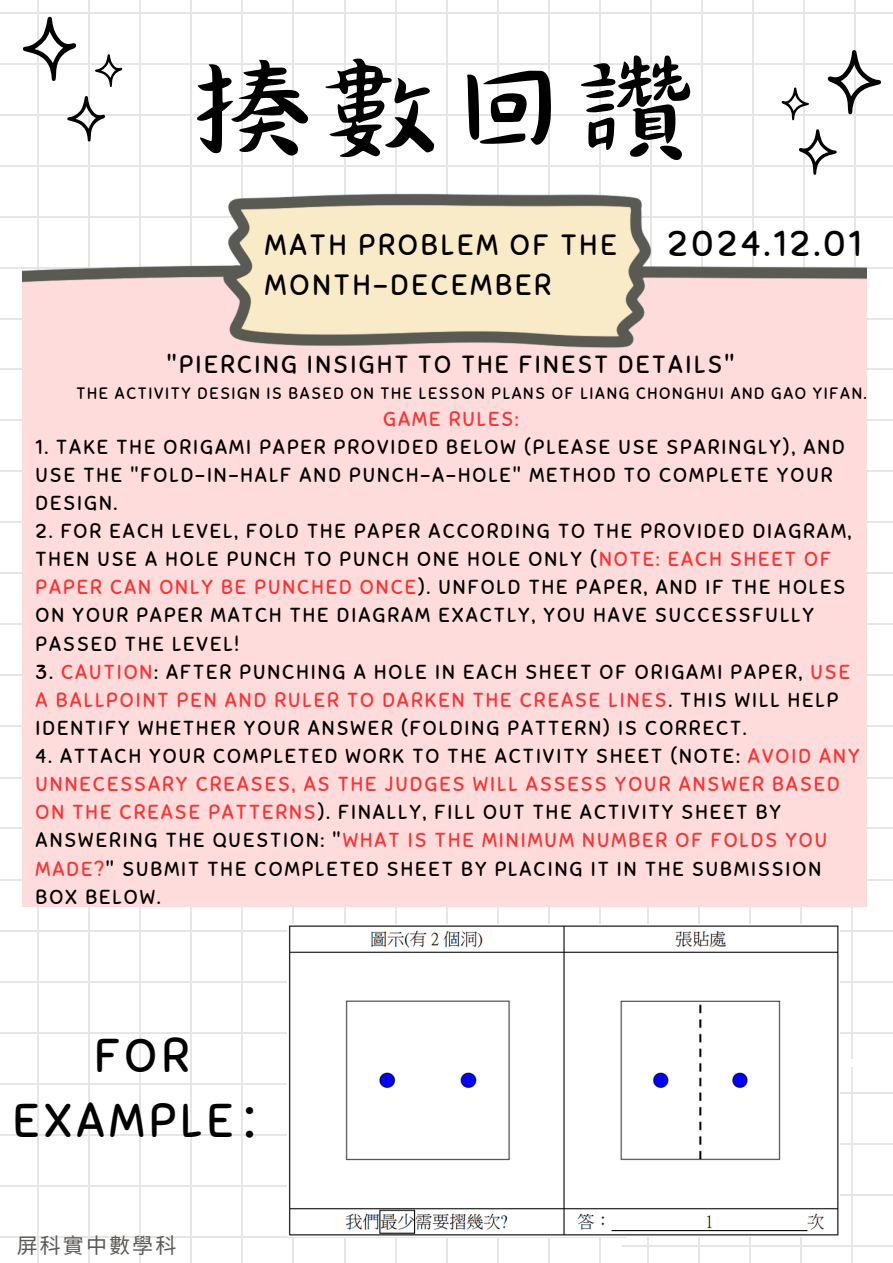
<style>
.page{position:relative;width:893px;height:1263px;background:#fff}
.page>*{position:absolute;margin:0;border:0;box-sizing:border-box;transform-origin:0 0}
.t1{font:141.52px "Canva Wander World CN";color:#000}
.t2{font:47.25px/65.8px "Sniglet";letter-spacing:.1em;color:#000;text-align:center}
.t3{font:36px "Sniglet";letter-spacing:.1em;color:#000}
.t4{font:29.25px/40.5px "Sniglet";letter-spacing:.1em;color:#000}
.t5{font:24.75px "Sniglet";letter-spacing:.1em;color:#000}
.t6{font:21px "Noto Sans CJ Ksc";letter-spacing:.1em;color:#5b5955}
.t7{font:20.25px/28.1px "Sniglet";letter-spacing:.1em;color:#000}
.t8{font:20.25px "Sniglet";letter-spacing:.1em;color:#ff3131}
.t9{font:16.5px "Sniglet";letter-spacing:.1em;color:#000}
.s1{color:#ff3131}
.s2{font-family:"Noto Sans CJ Ksc"}
</style>
<div class="page">
<hr style="left:599px;top:0;width:1px;height:344px;background:#e6e6e6">
<hr style="left:548px;top:0;width:1px;height:344px;background:#e6e6e6">
<hr style="left:497px;top:0;width:1px;height:344px;background:#e6e6e6">
<hr style="left:446px;top:0;width:1px;height:344px;background:#e6e6e6">
<hr style="left:395px;top:0;width:1px;height:344px;background:#e6e6e6">
<hr style="left:344px;top:0;width:1px;height:344px;background:#e6e6e6">
<hr style="left:293px;top:0;width:1px;height:344px;background:#e6e6e6">
<hr style="left:268px;top:165px;width:357px;height:1px;background:#e6e6e6">
<hr style="left:268px;top:114px;width:357px;height:1px;background:#e6e6e6">
<hr style="left:268px;top:63px;width:357px;height:1px;background:#e6e6e6">
<hr style="left:268px;top:12px;width:357px;height:1px;background:#e6e6e6">
<hr style="left:854px;top:0;width:1px;height:344px;background:#e6e6e6">
<hr style="left:803px;top:0;width:1px;height:344px;background:#e6e6e6">
<hr style="left:752px;top:0;width:1px;height:344px;background:#e6e6e6">
<hr style="left:701px;top:0;width:1px;height:344px;background:#e6e6e6">
<hr style="left:650px;top:0;width:1px;height:344px;background:#e6e6e6">
<hr style="left:625px;top:318px;width:268px;height:1px;background:#e6e6e6">
<hr style="left:625px;top:267px;width:268px;height:1px;background:#e6e6e6">
<hr style="left:625px;top:216px;width:268px;height:1px;background:#e6e6e6">
<hr style="left:625px;top:165px;width:268px;height:1px;background:#e6e6e6">
<hr style="left:625px;top:114px;width:268px;height:1px;background:#e6e6e6">
<hr style="left:625px;top:63px;width:268px;height:1px;background:#e6e6e6">
<hr style="left:625px;top:12px;width:268px;height:1px;background:#e6e6e6">
<hr style="left:242px;top:0;width:1px;height:344px;background:#e6e6e6">
<hr style="left:191px;top:0;width:1px;height:344px;background:#e6e6e6">
<hr style="left:140px;top:0;width:1px;height:344px;background:#e6e6e6">
<hr style="left:89px;top:0;width:1px;height:344px;background:#e6e6e6">
<hr style="left:38px;top:0;width:1px;height:344px;background:#e6e6e6">
<hr style="left:0;top:318px;width:268px;height:1px;background:#e6e6e6">
<hr style="left:0;top:267px;width:268px;height:1px;background:#e6e6e6">
<hr style="left:0;top:216px;width:268px;height:1px;background:#e6e6e6">
<hr style="left:0;top:165px;width:268px;height:1px;background:#e6e6e6">
<hr style="left:0;top:114px;width:268px;height:1px;background:#e6e6e6">
<hr style="left:0;top:63px;width:268px;height:1px;background:#e6e6e6">
<hr style="left:0;top:12px;width:268px;height:1px;background:#e6e6e6">
<hr style="left:599px;top:1058px;width:1px;height:205px;background:#e6e6e6">
<hr style="left:548px;top:1058px;width:1px;height:205px;background:#e6e6e6">
<hr style="left:497px;top:1058px;width:1px;height:205px;background:#e6e6e6">
<hr style="left:446px;top:1058px;width:1px;height:205px;background:#e6e6e6">
<hr style="left:395px;top:1058px;width:1px;height:205px;background:#e6e6e6">
<hr style="left:344px;top:1058px;width:1px;height:205px;background:#e6e6e6">
<hr style="left:293px;top:1058px;width:1px;height:205px;background:#e6e6e6">
<hr style="left:268px;top:1236px;width:357px;height:1px;background:#e6e6e6">
<hr style="left:268px;top:1185px;width:357px;height:1px;background:#e6e6e6">
<hr style="left:268px;top:1134px;width:357px;height:1px;background:#e6e6e6">
<hr style="left:268px;top:1083px;width:357px;height:1px;background:#e6e6e6">
<hr style="left:851px;top:1067px;width:1px;height:196px;background:#e6e6e6">
<hr style="left:800px;top:1067px;width:1px;height:196px;background:#e6e6e6">
<hr style="left:749px;top:1067px;width:1px;height:196px;background:#e6e6e6">
<hr style="left:698px;top:1067px;width:1px;height:196px;background:#e6e6e6">
<hr style="left:647px;top:1067px;width:1px;height:196px;background:#e6e6e6">
<hr style="left:622px;top:1245px;width:271px;height:2px;background:#e6e6e6">
<hr style="left:622px;top:1194px;width:271px;height:1px;background:#e6e6e6">
<hr style="left:622px;top:1143px;width:271px;height:1px;background:#e6e6e6">
<hr style="left:622px;top:1092px;width:271px;height:1px;background:#e6e6e6">
<hr style="left:242px;top:1058px;width:1px;height:205px;background:#e6e6e6">
<hr style="left:191px;top:1058px;width:1px;height:205px;background:#e6e6e6">
<hr style="left:140px;top:1058px;width:1px;height:205px;background:#e6e6e6">
<hr style="left:89px;top:1058px;width:1px;height:205px;background:#e6e6e6">
<hr style="left:38px;top:1058px;width:1px;height:205px;background:#e6e6e6">
<hr style="left:0;top:1236px;width:268px;height:1px;background:#e6e6e6">
<hr style="left:0;top:1185px;width:268px;height:1px;background:#e6e6e6">
<hr style="left:0;top:1134px;width:268px;height:1px;background:#e6e6e6">
<hr style="left:0;top:1083px;width:268px;height:1px;background:#e6e6e6">
<hr style="left:851px;top:701px;width:1px;height:357px;background:#e6e6e6">
<hr style="left:800px;top:701px;width:1px;height:357px;background:#e6e6e6">
<hr style="left:749px;top:701px;width:1px;height:357px;background:#e6e6e6">
<hr style="left:698px;top:701px;width:1px;height:357px;background:#e6e6e6">
<hr style="left:647px;top:701px;width:1px;height:357px;background:#e6e6e6">
<hr style="left:622px;top:1032px;width:271px;height:1px;background:#e6e6e6">
<hr style="left:622px;top:981px;width:271px;height:1px;background:#e6e6e6">
<hr style="left:622px;top:930px;width:271px;height:1px;background:#e6e6e6">
<hr style="left:622px;top:879px;width:271px;height:1px;background:#e6e6e6">
<hr style="left:622px;top:828px;width:271px;height:1px;background:#e6e6e6">
<hr style="left:622px;top:777px;width:271px;height:1px;background:#e6e6e6">
<hr style="left:622px;top:726px;width:271px;height:1px;background:#e6e6e6">
<hr style="left:242px;top:701px;width:1px;height:357px;background:#e6e6e6">
<hr style="left:191px;top:701px;width:1px;height:357px;background:#e6e6e6">
<hr style="left:140px;top:701px;width:1px;height:357px;background:#e6e6e6">
<hr style="left:89px;top:701px;width:1px;height:357px;background:#e6e6e6">
<hr style="left:38px;top:701px;width:1px;height:357px;background:#e6e6e6">
<hr style="left:0;top:1032px;width:268px;height:1px;background:#e6e6e6">
<hr style="left:0;top:981px;width:268px;height:1px;background:#e6e6e6">
<hr style="left:0;top:930px;width:268px;height:1px;background:#e6e6e6">
<hr style="left:0;top:879px;width:268px;height:1px;background:#e6e6e6">
<hr style="left:0;top:828px;width:268px;height:1px;background:#e6e6e6">
<hr style="left:0;top:777px;width:268px;height:1px;background:#e6e6e6">
<hr style="left:0;top:726px;width:268px;height:1px;background:#e6e6e6">
<hr style="left:625px;top:675px;width:268px;height:1px;background:#e6e6e6">
<hr style="left:625px;top:624px;width:268px;height:1px;background:#e6e6e6">
<hr style="left:625px;top:573px;width:268px;height:1px;background:#e6e6e6">
<hr style="left:625px;top:522px;width:268px;height:1px;background:#e6e6e6">
<hr style="left:625px;top:471px;width:268px;height:1px;background:#e6e6e6">
<hr style="left:625px;top:420px;width:268px;height:1px;background:#e6e6e6">
<hr style="left:625px;top:369px;width:268px;height:1px;background:#e6e6e6">
<hr style="left:0;top:675px;width:268px;height:1px;background:#e6e6e6">
<hr style="left:0;top:624px;width:268px;height:1px;background:#e6e6e6">
<hr style="left:0;top:573px;width:268px;height:1px;background:#e6e6e6">
<hr style="left:0;top:522px;width:268px;height:1px;background:#e6e6e6">
<hr style="left:0;top:471px;width:268px;height:1px;background:#e6e6e6">
<hr style="left:0;top:420px;width:268px;height:1px;background:#e6e6e6">
<hr style="left:0;top:369px;width:268px;height:1px;background:#e6e6e6">
<hr style="left:599px;top:701px;width:1px;height:357px;background:#e6e6e6">
<hr style="left:548px;top:701px;width:1px;height:357px;background:#e6e6e6">
<hr style="left:497px;top:701px;width:1px;height:357px;background:#e6e6e6">
<hr style="left:446px;top:701px;width:1px;height:357px;background:#e6e6e6">
<hr style="left:395px;top:701px;width:1px;height:357px;background:#e6e6e6">
<hr style="left:344px;top:701px;width:1px;height:357px;background:#e6e6e6">
<hr style="left:293px;top:701px;width:1px;height:357px;background:#e6e6e6">
<hr style="left:268px;top:1032px;width:357px;height:1px;background:#e6e6e6">
<hr style="left:268px;top:981px;width:357px;height:1px;background:#e6e6e6">
<hr style="left:268px;top:930px;width:357px;height:1px;background:#e6e6e6">
<img style="left:23px;top:193px;width:843px;height:713px">
<svg style="left:828px;top:50px;width:53px;height:64px"></svg>
<svg style="left:799px;top:129px;width:38px;height:46px"></svg>
<svg style="left:781px;top:87px;width:28px;height:33px"></svg>
<svg style="left:23px;top:17px;width:53px;height:64px"></svg>
<svg style="left:67px;top:96px;width:38px;height:45px"></svg>
<svg style="left:95px;top:54px;width:27px;height:33px"></svg>
<img style="left:288px;top:924px;width:551px;height:312px">
<p class="t1" style="left:189px;top:48px;width:511px">揍數回讚</p>
<p class="t4" style="left:265px;top:225px;width:353px">MATH PROBLEM OF THE<br>MONTH-DECEMBER</p>
<p class="t3" style="left:667px;top:222px;width:195px">2024.12.01</p>
<p class="t5" style="left:167px;top:350px;width:569px">"PIERCING INSIGHT TO THE FINEST DETAILS"</p>
<h4 class="t9" style="left:77px;top:383px;width:791px">THE ACTIVITY DESIGN IS BASED ON THE LESSON PLANS OF LIANG CHONGHUI AND GAO YIFAN.</h4>
<p class="t8" style="left:383px;top:406px;width:137px">GAME RULES:</p>
<p class="t7" style="left:36px;top:433px;width:810px">1. TAKE THE ORIGAMI PAPER PROVIDED BELOW (PLEASE USE SPARINGLY), AND<br>USE THE "FOLD-IN-HALF AND PUNCH-A-HOLE" METHOD TO COMPLETE YOUR<br>DESIGN.</p>
<p class="t7" style="left:36px;top:517px;width:817px">2. FOR EACH LEVEL, FOLD THE PAPER ACCORDING TO THE PROVIDED DIAGRAM, THEN USE A HOLE PUNCH TO PUNCH ONE HOLE ONLY (<span class="s1">NOTE: EACH SHEET OF PAPER CAN ONLY BE PUNCHED ONCE</span>). UNFOLD THE PAPER, AND IF THE HOLES ON YOUR PAPER MATCH THE DIAGRAM EXACTLY, YOU HAVE SUCCESSFULLY PASSED THE LEVEL!</p>
<p class="t7" style="left:36px;top:658px;width:816px">3. <span class="s1">CAUTION</span>: AFTER PUNCHING A HOLE IN EACH SHEET OF ORIGAMI PAPER, <span class="s1">USE<br>A BALLPOINT PEN AND RULER TO DARKEN THE CREASE LINES</span>. THIS WILL HELP<br>IDENTIFY WHETHER YOUR ANSWER (FOLDING PATTERN) IS CORRECT.</p>
<p class="t7" style="left:36px;top:742px;width:825px">4. ATTACH YOUR COMPLETED WORK TO THE ACTIVITY SHEET (NOTE: <span class="s1">AVOID ANY UNNECESSARY CREASES, AS THE JUDGES WILL ASSESS YOUR ANSWER BASED ON THE CREASE PATTERNS</span>). FINALLY, FILL OUT THE ACTIVITY SHEET BY ANSWERING THE QUESTION: "<span class="s1">WHAT IS THE MINIMUM NUMBER OF FOLDS YOU MADE?</span>" SUBMIT THE COMPLETED SHEET BY PLACING IT IN THE SUBMISSION BOX BELOW.</p>
<h3 class="t2" style="left:13px;top:1023px;width:274px">FOR<br>EXAMPLE<span class="s2">：</span></h3>
<p class="t6" style="left:17px;top:1228px;width:161px">屏科實中數學科</p>
</div>
